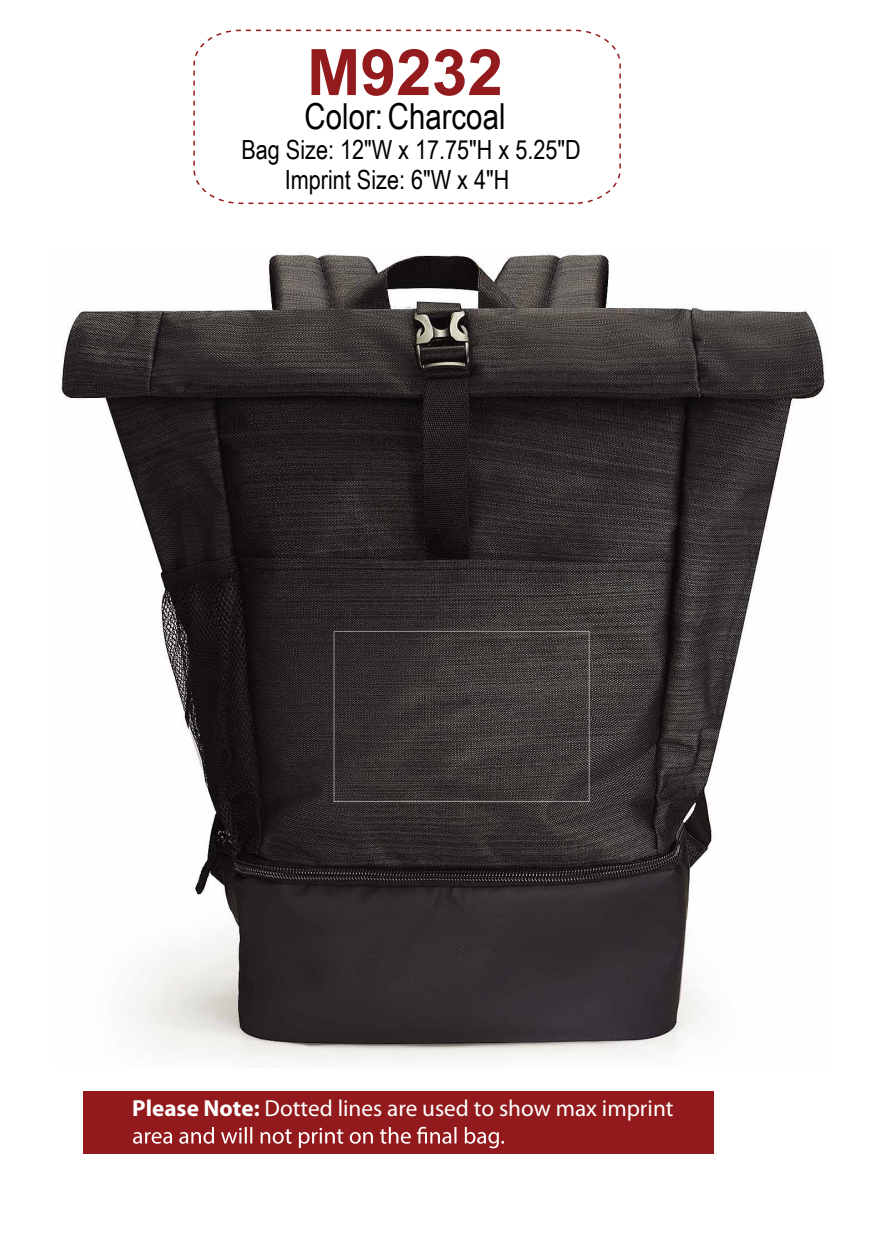
<style>
.page{position:relative;width:869px;height:1241px;background:#fff}
.page>*{position:absolute;margin:0;border:0;box-sizing:border-box;transform-origin:0 0}
.t1{font:700 64.1px "Arial";color:#931a1d}
.t2{font:35.85px "Arial Narrow";color:#000}
.t3{font:26.35px/30px "Arial Narrow";color:#010101}
.t4{font:23.2px "Myriad Pro";color:#fff}
.s1{font-weight:700}
</style>
<div class="page">
<svg style="left:193px;top:29px;width:428px;height:176px"></svg>
<div style="left:83px;top:1091px;width:630px;height:62px;background:#921a1c"></div>
<svg style="left:133px;top:1126px;width:371px;height:22px"></svg>
<img style="left:59px;top:252px;width:767px;height:808px">
<h1 class="t1" style="left:307px;top:27px;width:197px">M9232</h1>
<h2 class="t2" style="left:304px;top:90px;width:202px">Color: Charcoal</h2>
<p class="t3" style="left:284px;top:134px;width:297px;text-indent:-43px">Bag Size: 12"W x 17.75"H x 5.25"D<br>Imprint Size: 6"W x 4"H</p>
<p class="t4" style="left:132px;top:1093px;width:542px"><span class="s1">Please Note:</span> Dotted lines are used to show max imprint</p>
</div>
